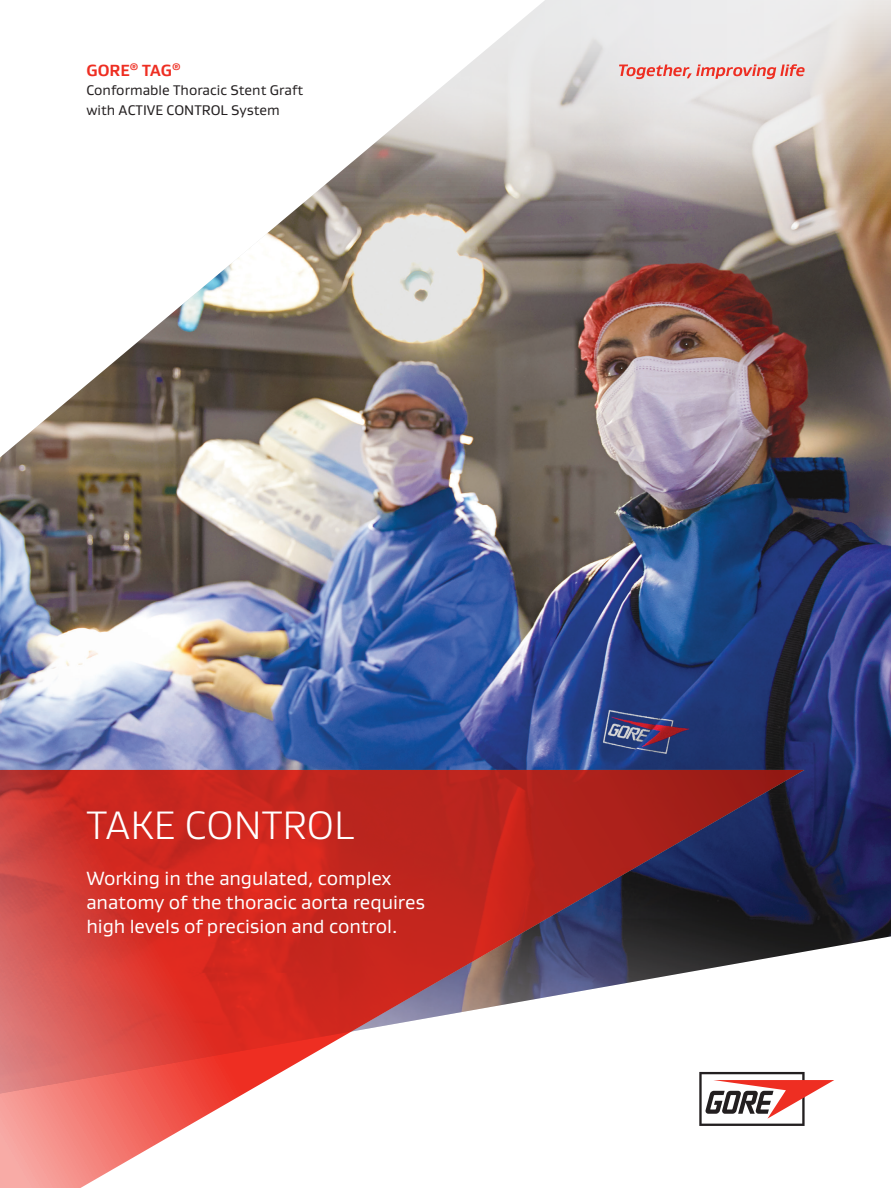
<style>
.page{position:relative;width:891px;height:1188px;background:#fff}
.page>*{position:absolute;margin:0;border:0;box-sizing:border-box;transform-origin:0 0}
.Cover_Title_27_32_5{font:300 40.5px "Gore Gustan";color:#fff}
.Cover_Subtitle_13_16{font:19.5px/24px "Gore Gustan";letter-spacing:-.005em;color:#fff}
.Cover_Product_Name_1{font:700 16.5px "Gore Gustan";color:#ee2e22}
.Cover_Product_Descri{font:14.25px/19.5px "Gore Gustan";color:#231f20}
</style>
<div class="page">
<img style="left:0;top:0;width:891px;height:1094px">
<svg style="left:0;top:770px;width:805px;height:418px"></svg>
<svg style="left:619px;top:64px;width:186px;height:15px;background:#eaadaa"></svg>
<p class="Cover_Product_Name_1" style="left:86px;top:59px;width:96px">GORE<sup>®</sup> TAG<sup>®</sup></p>
<p class="Cover_Product_Descri" style="left:86px;top:80px;width:218px">Conformable Thoracic Stent Graft with ACTIVE CONTROL System</p>
<p class="Cover_Title_27_32_5" style="left:86px;top:800px;width:269px">TAKE CONTROL</p>
<p class="Cover_Subtitle_13_16" style="left:86px;top:865px;width:340px">Working in the angulated, complex anatomy of the thoracic aorta requires high levels of precision and control.</p>
</div>
